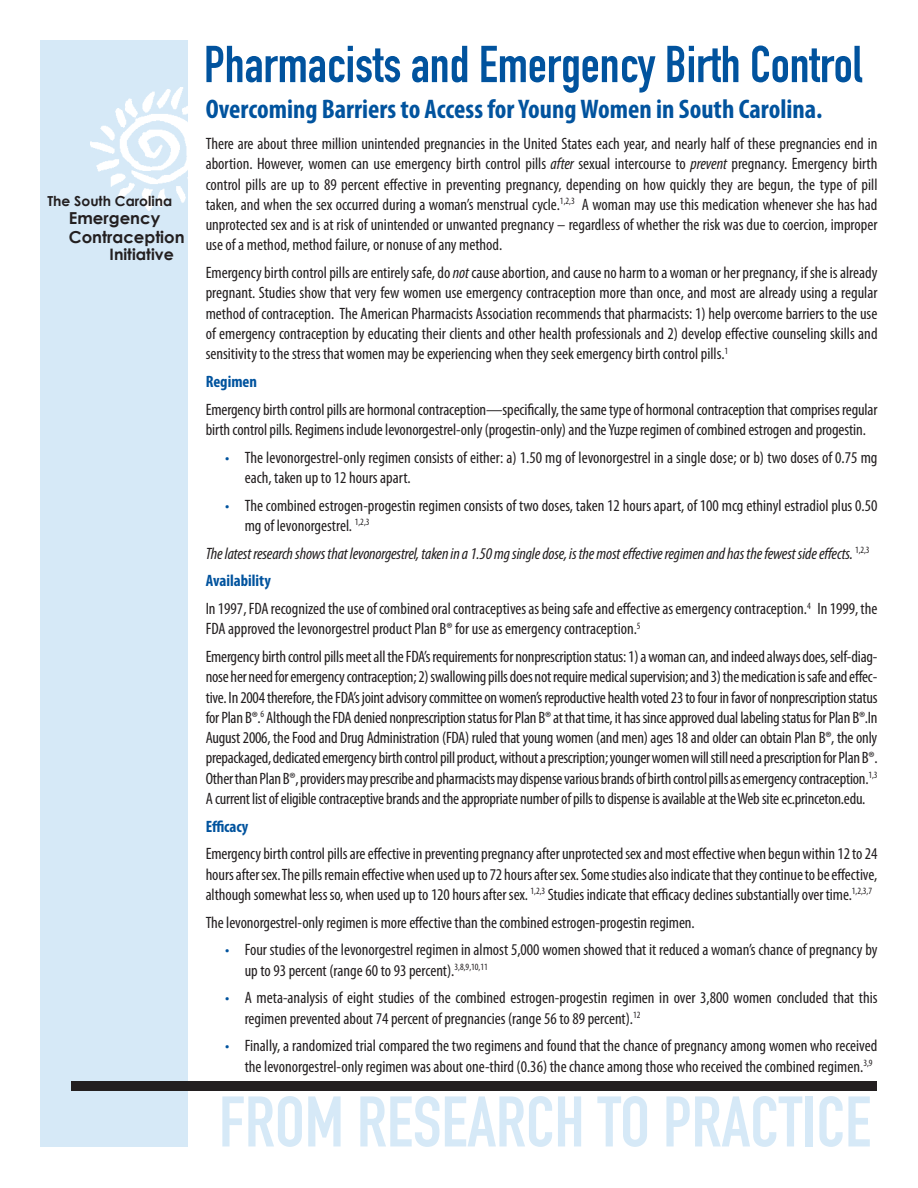
<style>
.page{position:relative;width:918px;height:1188px;background:#fff}
.page>*{position:absolute;margin:0;border:0;box-sizing:border-box;transform-origin:0 0}
.t1{font:70.2px "DIN Engschrift";color:#d6e9f7}
.t2{font:51px "DIN Engschrift";color:#01539e}
.t3{font:700 condensed 27px "Myriad Pro";color:#01539e}
.t4{font:condensed 16.5px/20.2px "Myriad Pro";color:#231f20}
.t5{font:italic condensed 16.5px/27.8px "Myriad Pro";letter-spacing:-.01em;color:#231f20}
.t6{font:700 16.5px/19.5px "Century Gothic";color:#231f20}
.t7{font:700 condensed 16.5px "Myriad Pro";color:#01539e}
.t8{font:700 15.75px "Century Gothic";color:#231f20}
.t9{font:700 13.8px "Century Gothic";color:#231f20}
.s1{font-style:italic}
.s2{color:#01539e}
.s3{font-weight:700;font-style:normal;color:#01539e}
.s4{font-style:normal}
</style>
<div class="page">
<div style="left:40px;top:40px;width:148px;height:1108px;background:#d6e9f7"></div>
<img style="left:90px;top:88px;width:98px;height:123px">
<div style="left:71px;top:1082px;width:806px;height:9px;background:#231f20"></div>
<p class="t9" style="left:47px;top:191px;width:126px">The South Carolina</p>
<p class="t6" style="left:69px;top:207px;width:117px">Emergency<br>Contraception</p>
<p class="t8" style="left:110px;top:243px;width:66px">Initiative</p>
<h2 class="t2" style="left:204px;top:34px;width:660px">Pharmacists and Emergency Birth Control</h2>
<h3 class="t3" style="left:206px;top:92px;width:618px">Overcoming Barriers to Access for Young Women in South Carolina.</h3>
<p class="t4" style="left:206px;top:133px;width:673px;text-align:justify">There are about three million unintended pregnancies in the United States each year, and nearly half of these pregnancies end in abortion. However, women can use emergency birth control pills <span class="s1">after</span> sexual intercourse to <span class="s1">prevent</span> pregnancy. Emergency birth control pills are up to 89 percent effective in preventing pregnancy, depending on how quickly they are begun, the type of pill taken, and when the sex occurred during a woman’s menstrual cycle.<sup>1,2,3</sup> A woman may use this medication whenever she has had unprotected sex and is at risk of unintended or unwanted pregnancy – regardless of whether the risk was due to coercion, improper use of a method, method failure, or nonuse of any method.</p>
<p class="t4" style="left:206px;top:262px;width:673px;text-align:justify">Emergency birth control pills are entirely safe, do <span class="s1">not</span> cause abortion, and cause no harm to a woman or her pregnancy, if she is already pregnant. Studies show that very few women use emergency contraception more than once, and most are already using a regular method of contraception. The American Pharmacists Association recommends that pharmacists: 1) help overcome barriers to the use of emergency contraception by educating their clients and other health professionals and 2) develop effective counseling skills and sensitivity to the stress that women may be experiencing when they seek emergency birth control pills.<sup>1</sup></p>
<p class="t7" style="left:206px;top:371px;width:53px">Regimen</p>
<p class="t4" style="left:206px;top:399px;width:673px">Emergency birth control pills are hormonal contraception—specifically, the same type of hormonal contraception that comprises regular birth control pills. Regimens include levonorgestrel-only (progestin-only) and the Yuzpe regimen of combined estrogen and progestin.</p>
<p class="t4" style="left:245px;top:447px;width:634px;text-indent:-20px"><span class="s2">•</span> The levonorgestrel-only regimen consists of either: a) 1.50 mg of levonorgestrel in a single dose; or b) two doses of 0.75 mg each, taken up to 12 hours apart.</p>
<p class="t4" style="left:245px;top:495px;width:634px;text-indent:-20px"><span class="s2">•</span> The combined estrogen-progestin regimen consists of two doses, taken 12 hours apart, of 100 mcg ethinyl estradiol plus 0.50 mg of levonorgestrel. <sup>1,2,3</sup></p>
<p class="t5" style="left:206px;top:539px;width:673px">The latest research shows that levonorgestrel, taken in a 1.50 mg single dose, is the most effective regimen and has the fewest side effects. <sup>1,2,3<br></sup><span class="s3">Availability<br></span><span class="s4">In 1997, FDA recognized the use of combined oral contraceptives as being safe and effective as emergency contraception.</span><sup>4</sup> <span class="s4">In 1999, the</span></p>
<p class="t4" style="left:206px;top:615px;width:673px;line-height:27.8px">FDA approved the levonorgestrel product Plan B® for use as emergency contraception.<sup>5<br></sup>Emergency birth control pills meet all the FDA’s requirements for nonprescription status: 1) a woman can, and indeed always does, self-diag-</p>
<p class="t4" style="left:206px;top:667px;width:673px;text-align:justify">nose her need for emergency contraception; 2) swallowing pills does not require medical supervision; and 3) the medication is safe and effec&shy;tive. In 2004 therefore, the FDA’s joint advisory committee on women’s reproductive health voted 23 to four in favor of nonprescription status for Plan B®.<sup>6</sup> Although the FDA denied nonprescription status for Plan B® at that time, it has since approved dual labeling status for Plan B®.In August 2006, the Food and Drug Administration (FDA) ruled that young women (and men) ages 18 and older can obtain Plan B®, the only prepackaged, dedicated emergency birth control pill product, without a prescription; younger women will still need a prescription for Plan B®.<br>Other than Plan B®, providers may prescribe and pharmacists may dispense various brands of birth control pills as emergency contraception.<sup>1,3<br></sup>A current list of eligible contraceptive brands and the appropriate number of pills to dispense is available at the Web site ec.princeton.edu.</p>
<p class="t7" style="left:206px;top:816px;width:44px">Efficacy</p>
<p class="t4" style="left:206px;top:844px;width:673px;text-align:justify">Emergency birth control pills are effective in preventing pregnancy after unprotected sex and most effective when begun within 12 to 24 hours after sex. The pills remain effective when used up to 72 hours after sex. Some studies also indicate that they continue to be effective, although somewhat less so, when used up to 120 hours after sex. <sup>1,2,3</sup> Studies indicate that efficacy declines substantially over time.<sup>1,2,3,7</sup></p>
<p class="t4" style="left:206px;top:912px;width:490px">The levonorgestrel-only regimen is more effective than the combined estrogen-progestin regimen.</p>
<p class="t4" style="left:245px;top:940px;width:634px;text-indent:-20px"><span class="s2">•</span> Four studies of the levonorgestrel regimen in almost 5,000 women showed that it reduced a woman’s chance of pregnancy by up to 93 percent (range 60 to 93 percent).<sup>3,8,9,10,11</sup></p>
<p class="t4" style="left:245px;top:988px;width:634px;text-indent:-20px"><span class="s2">•</span> A meta-analysis of eight studies of the combined estrogen-progestin regimen in over 3,800 women concluded that this regimen prevented about 74 percent of pregnancies (range 56 to 89 percent).<sup>12</sup></p>
<p class="t4" style="left:225px;top:1036px;width:654px;text-align:right"><span class="s2">•</span> Finally, a randomized trial compared the two regimens and found that the chance of pregnancy among women who received the levonorgestrel-only regimen was about one-third (0.36) the chance among those who received the combined regimen.<sup>3,9</sup></p>
<h1 class="t1" style="left:219px;top:1081px;width:654px">FROM RESEARCH TO PRACTICE</h1>
</div>
